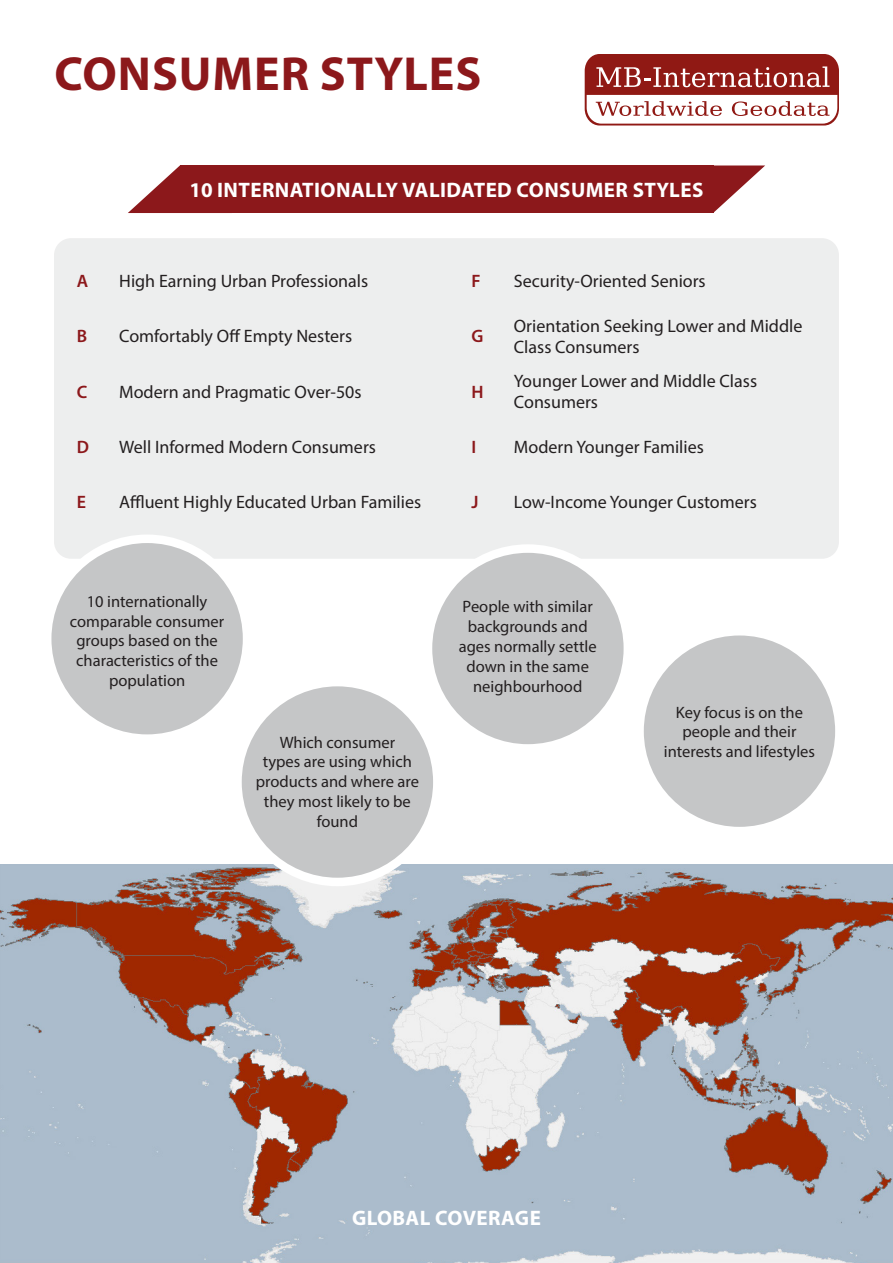
<style>
.page{position:relative;width:893px;height:1263px;background:#fff}
.page>*{position:absolute;margin:0;border:0;box-sizing:border-box;transform-origin:0 0}
.t1{font:700 48px "Myriad Pro";letter-spacing:.02em;color:#8c181b}
.t2{font:700 21px "Myriad Pro";letter-spacing:.02em;color:#fff}
.t3{font:18px/21.6px "Myriad Pro";color:#231f20}
.t4{font:600 18px "Myriad Pro";color:#8c181b}
.t5{font:16.5px/19.8px "Myriad Pro";color:#231f20;text-align:center}
</style>
<div class="page">
<img style="left:0;top:865px;width:893px;height:398px">
<svg style="left:585px;top:54px;width:254px;height:71px"></svg>
<div style="left:54px;top:238px;width:785px;height:321px;background:#edeeee;border-radius:17px"></div>
<div style="left:180px;top:165px;width:533px;height:48px;background:#8c181b"></div>
<svg style="left:128px;top:165px;width:52px;height:48px"></svg>
<svg style="left:713px;top:165px;width:52px;height:48px"></svg>
<div style="left:43px;top:534px;width:208px;height:209px;background:#fff;border-radius:50%"></div>
<div style="left:233px;top:678px;width:209px;height:208px;background:#fff;border-radius:50%"></div>
<div style="left:51px;top:543px;width:192px;height:191px;background:#c5c6c7;border-radius:50%"></div>
<div style="left:242px;top:686px;width:191px;height:192px;background:#c5c6c7;border-radius:50%"></div>
<div style="left:644px;top:635px;width:191px;height:192px;background:#c5c6c7;border-radius:50%"></div>
<div style="left:424px;top:544px;width:208px;height:209px;background:#fff;border-radius:50%"></div>
<div style="left:432px;top:553px;width:192px;height:191px;background:#c5c6c7;border-radius:50%"></div>
<h1 class="t1" style="left:54px;top:45px;width:428px">CONSUMER STYLES</h1>
<p class="t2" style="left:189px;top:177px;width:515px">10 INTERNATIONALLY VALIDATED CONSUMER STYLES</p>
<p class="t4" style="left:77px;top:270px;width:13px">A</p>
<p class="t3" style="left:119px;top:272px;width:251px">High Earning Urban Professionals</p>
<p class="t4" style="left:77px;top:326px;width:12px">B</p>
<p class="t3" style="left:119px;top:327px;width:235px">Comfortably Off Empty Nesters</p>
<p class="t4" style="left:77px;top:381px;width:12px">C</p>
<p class="t3" style="left:119px;top:382px;width:244px">Modern and Pragmatic Over-50s</p>
<p class="t4" style="left:77px;top:436px;width:14px">D</p>
<p class="t3" style="left:119px;top:438px;width:258px">Well Informed Modern Consumers</p>
<p class="t4" style="left:77px;top:491px;width:11px">E</p>
<p class="t3" style="left:119px;top:493px;width:304px">Affluent Highly Educated Urban Families</p>
<p class="t5" style="left:70px;top:593px;width:156px">10 internationally comparable consumer groups based on the characteristics of the population</p>
<p class="t5" style="left:256px;top:734px;width:165px">Which consumer<br>types are using which products and where are they most likely to be found</p>
<p class="t4" style="left:472px;top:270px;width:11px">F</p>
<p class="t3" style="left:514px;top:272px;width:193px">Security-Oriented Seniors</p>
<p class="t4" style="left:472px;top:326px;width:13px">G</p>
<p class="t3" style="left:514px;top:316px;width:290px">Orientation Seeking Lower and Middle<br>Class Consumers</p>
<p class="t4" style="left:472px;top:381px;width:14px">H</p>
<p class="t3" style="left:514px;top:371px;width:245px">Younger Lower and Middle Class<br>Consumers</p>
<p class="t4" style="left:472px;top:436px;width:6px">I</p>
<p class="t3" style="left:514px;top:438px;width:191px">Modern Younger Families</p>
<p class="t4" style="left:472px;top:491px;width:9px">J</p>
<p class="t3" style="left:514px;top:493px;width:245px">Low-Income Younger Customers</p>
<p class="t5" style="left:459px;top:598px;width:139px">People with similar backgrounds and ages normally settle down in the same neighbourhood</p>
<p class="t5" style="left:664px;top:703px;width:153px">Key focus is on the people and their interests and lifestyles</p>
<p class="t2" style="left:352px;top:1205px;width:190px">GLOBAL COVERAGE</p>
</div>
